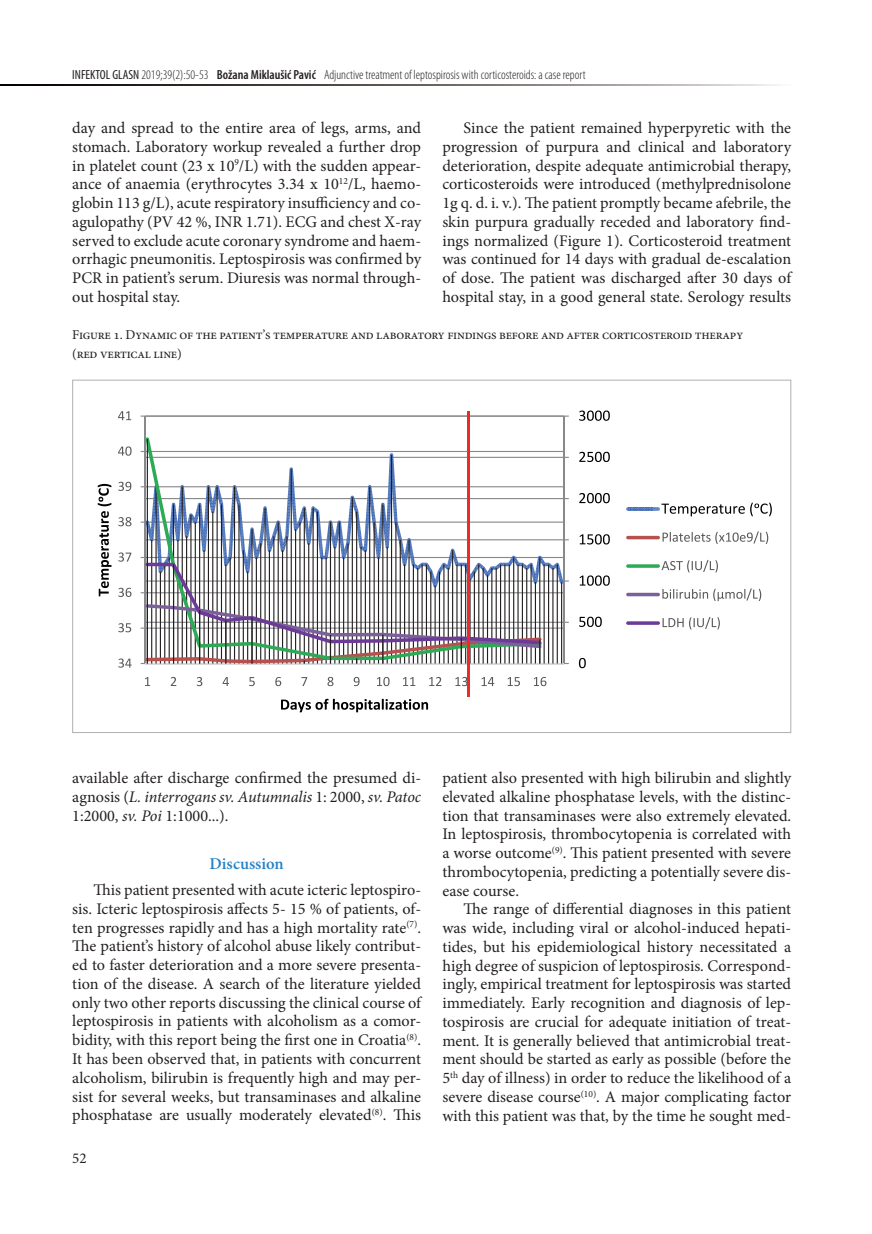
<style>
.page{position:relative;width:872px;height:1234px;background:#fff}
.page>*{position:absolute;margin:0;border:0;box-sizing:border-box;transform-origin:0 0}
.t1{font:600 16.5px "Minion Pro";color:#2783c5}
.t2{font:16.2px/18.8px "Minion Pro";color:#231f20;text-align:justify}
.t3{font:15px "Minion Pro";color:#231f20}
.t4{font:13.5px/18.8px "Minion Pro";letter-spacing:-.02em;color:#231f20}
.t5{font:300 condensed 13.2px "Myriad Pro";color:#231f20}
.s1{font-weight:400}
.s2{font-weight:600}
.s3{font-style:italic}
</style>
<div class="page">
<img style="left:0;top:84px;width:779px;height:1px">
<hr style="left:145px;top:621px;width:419px;height:1px;background:#87898c">
<hr style="left:145px;top:539px;width:419px;height:1px;background:#87898c">
<hr style="left:145px;top:498px;width:419px;height:1px;background:#87898c">
<hr style="left:145px;top:456px;width:419px;height:2px;background:#87898c">
<hr style="left:145px;top:627px;width:419px;height:1px;background:#87898c">
<hr style="left:145px;top:592px;width:419px;height:1px;background:#87898c">
<hr style="left:145px;top:557px;width:419px;height:1px;background:#87898c">
<hr style="left:145px;top:521px;width:419px;height:1px;background:#87898c">
<hr style="left:145px;top:486px;width:419px;height:1px;background:#87898c">
<hr style="left:145px;top:451px;width:419px;height:1px;background:#87898c">
<hr style="left:145px;top:415px;width:419px;height:1px;background:#87898c">
<hr style="left:563px;top:416px;width:1px;height:247px;background:#87898c">
<hr style="left:145px;top:416px;width:1px;height:247px;background:#87898c">
<hr style="left:145px;top:662px;width:419px;height:2px;background:#d8d9db">
<svg style="left:562px;top:580px;width:7px;height:4px"></svg>
<svg style="left:541px;top:456px;width:21px;height:207px"></svg>
<svg style="left:145px;top:437px;width:396px;height:120px"></svg>
<hr style="left:147px;top:439px;width:1px;height:224px;background:#231f20">
<svg style="left:141px;top:557px;width:400px;height:107px"></svg>
<svg style="left:579px;top:657px;width:7px;height:11px"></svg>
<svg style="left:579px;top:616px;width:23px;height:11px"></svg>
<svg style="left:579px;top:575px;width:31px;height:10px"></svg>
<svg style="left:579px;top:534px;width:31px;height:10px"></svg>
<svg style="left:579px;top:493px;width:31px;height:10px"></svg>
<svg style="left:579px;top:451px;width:31px;height:11px"></svg>
<svg style="left:579px;top:410px;width:31px;height:10px"></svg>
<svg style="left:118px;top:658px;width:14px;height:9px"></svg>
<svg style="left:118px;top:623px;width:13px;height:9px"></svg>
<svg style="left:118px;top:587px;width:13px;height:10px"></svg>
<svg style="left:118px;top:552px;width:13px;height:9px"></svg>
<svg style="left:118px;top:517px;width:13px;height:9px"></svg>
<svg style="left:118px;top:481px;width:13px;height:10px"></svg>
<svg style="left:118px;top:446px;width:14px;height:9px"></svg>
<svg style="left:118px;top:411px;width:13px;height:9px"></svg>
<svg style="left:145px;top:677px;width:5px;height:9px"></svg>
<svg style="left:171px;top:677px;width:5px;height:9px"></svg>
<svg style="left:197px;top:677px;width:5px;height:9px"></svg>
<svg style="left:222px;top:677px;width:7px;height:9px"></svg>
<svg style="left:249px;top:677px;width:6px;height:9px"></svg>
<svg style="left:275px;top:677px;width:6px;height:9px"></svg>
<svg style="left:301px;top:677px;width:6px;height:9px"></svg>
<svg style="left:327px;top:677px;width:6px;height:9px"></svg>
<svg style="left:354px;top:677px;width:5px;height:9px"></svg>
<svg style="left:377px;top:677px;width:12px;height:9px"></svg>
<svg style="left:403px;top:677px;width:12px;height:9px"></svg>
<svg style="left:429px;top:677px;width:12px;height:9px"></svg>
<svg style="left:455px;top:677px;width:12px;height:9px"></svg>
<svg style="left:481px;top:677px;width:13px;height:9px"></svg>
<svg style="left:507px;top:677px;width:13px;height:9px"></svg>
<svg style="left:534px;top:677px;width:12px;height:9px"></svg>
<svg style="left:98px;top:484px;width:13px;height:112px"></svg>
<svg style="left:281px;top:698px;width:147px;height:14px"></svg>
<svg style="left:626px;top:502px;width:146px;height:14px"></svg>
<svg style="left:626px;top:535px;width:34px;height:4px"></svg>
<svg style="left:662px;top:531px;width:106px;height:13px"></svg>
<hr style="left:626px;top:564px;width:34px;height:3px;background:#2daa56;border-radius:2px">
<svg style="left:661px;top:560px;width:57px;height:12px"></svg>
<svg style="left:626px;top:592px;width:34px;height:4px"></svg>
<svg style="left:662px;top:588px;width:99px;height:13px"></svg>
<hr style="left:626px;top:621px;width:34px;height:3px;background:#6c3b97;border-radius:2px">
<svg style="left:662px;top:618px;width:21px;height:9px"></svg>
<svg style="left:689px;top:617px;width:31px;height:12px"></svg>
<hr style="left:467px;top:411px;width:2px;height:285px;background:#ee2a28">
<p class="t5" style="left:72px;top:67px;width:515px"><span class="s1">INFEKTOL GLASN</span> 2019;39(2):50-53 <span class="s2">Božana Miklaušić Pavić</span> Adjunctive treatment of leptospirosis with corticosteroids: a case report</p>
<p class="t2" style="left:72px;top:118px;width:351px">day and spread to the entire area of legs, arms, and stomach. Laboratory workup revealed a further drop in platelet count (23 x 10<sup>9</sup>/L) with the sudden appear&shy;ance of anaemia (erythrocytes 3.34 x 10<sup>12</sup>/L, haemo&shy;globin 113 g/L), acute respiratory insufficiency and co&shy;agulopathy (PV 42 %, INR 1.71). ECG and chest X-ray served to exclude acute coronary syndrome and haem&shy;orrhagic pneumonitis. Leptospirosis was confirmed by PCR in patient’s serum. Diuresis was normal through&shy;out hospital stay.</p>
<p class="t4" style="left:72px;top:325px;width:672px">Figure 1. Dynamic of the patient’s temperature and laboratory findings before and after corticosteroid therapy (red vertical line)</p>
<p class="t2" style="left:442px;top:118px;width:352px;text-indent:21px">Since the patient remained hyperpyretic with the progression of purpura and clinical and laboratory deterioration, despite adequate antimicrobial therapy, corticosteroids were introduced (methylprednisolone 1g q. d. i. v.). The patient promptly became afebrile, the skin purpura gradually receded and laboratory find&shy;ings normalized (Figure 1). Corticosteroid treatment was continued for 14 days with gradual de-escalation of dose. The patient was discharged after 30 days of hospital stay, in a good general state. Serology results</p>
<p class="t2" style="left:72px;top:768px;width:350px">available after discharge confirmed the presumed di&shy;agnosis (<span class="s3">L. interrogans sv. Autumnalis</span> 1: 2000, <span class="s3">sv. Patoc </span>1:2000, <span class="s3">sv. Poi</span> 1:1000...).</p>
<p class="t1" style="left:209px;top:852px;width:76px">Discussion</p>
<p class="t2" style="left:72px;top:880px;width:352px;text-indent:21px">This patient presented with acute icteric leptospiro&shy;sis. Icteric leptospirosis affects 5- 15 % of patients, of&shy;ten progresses rapidly and has a high mortality rate<sup>(7)</sup>.<br>The patient’s history of alcohol abuse likely contribut&shy;ed to faster deterioration and a more severe presenta&shy;tion of the disease. A search of the literature yielded only two other reports discussing the clinical course of leptospirosis in patients with alcoholism as a comor&shy;bidity, with this report being the first one in Croatia<sup>(8)</sup>.<br>It has been observed that, in patients with concurrent alcoholism, bilirubin is frequently high and may per&shy;sist for several weeks, but transaminases and alkaline phosphatase are usually moderately elevated<sup>(8)</sup>. This</p>
<p class="t3" style="left:72px;top:1147px;width:16px">52</p>
<p class="t2" style="left:442px;top:768px;width:350px">patient also presented with high bilirubin and slightly elevated alkaline phosphatase levels, with the distinc&shy;tion that transaminases were also extremely elevated.<br>In leptospirosis, thrombocytopenia is correlated with a worse outcome<sup>(9)</sup>. This patient presented with severe thrombocytopenia, predicting a potentially severe dis&shy;ease course.</p>
<p class="t2" style="left:442px;top:899px;width:350px;text-indent:21px">The range of differential diagnoses in this patient was wide, including viral or alcohol-induced hepati&shy;tides, but his epidemiological history necessitated a high degree of suspicion of leptospirosis. Correspond&shy;ingly, empirical treatment for leptospirosis was started immediately. Early recognition and diagnosis of lep&shy;tospirosis are crucial for adequate initiation of treat&shy;ment. It is generally believed that antimicrobial treat&shy;ment should be started as early as possible (before the 5<sup>th</sup> day of illness) in order to reduce the likelihood of a severe disease course<sup>(10)</sup>. A major complicating factor with this patient was that, by the time he sought med-</p>
</div>
